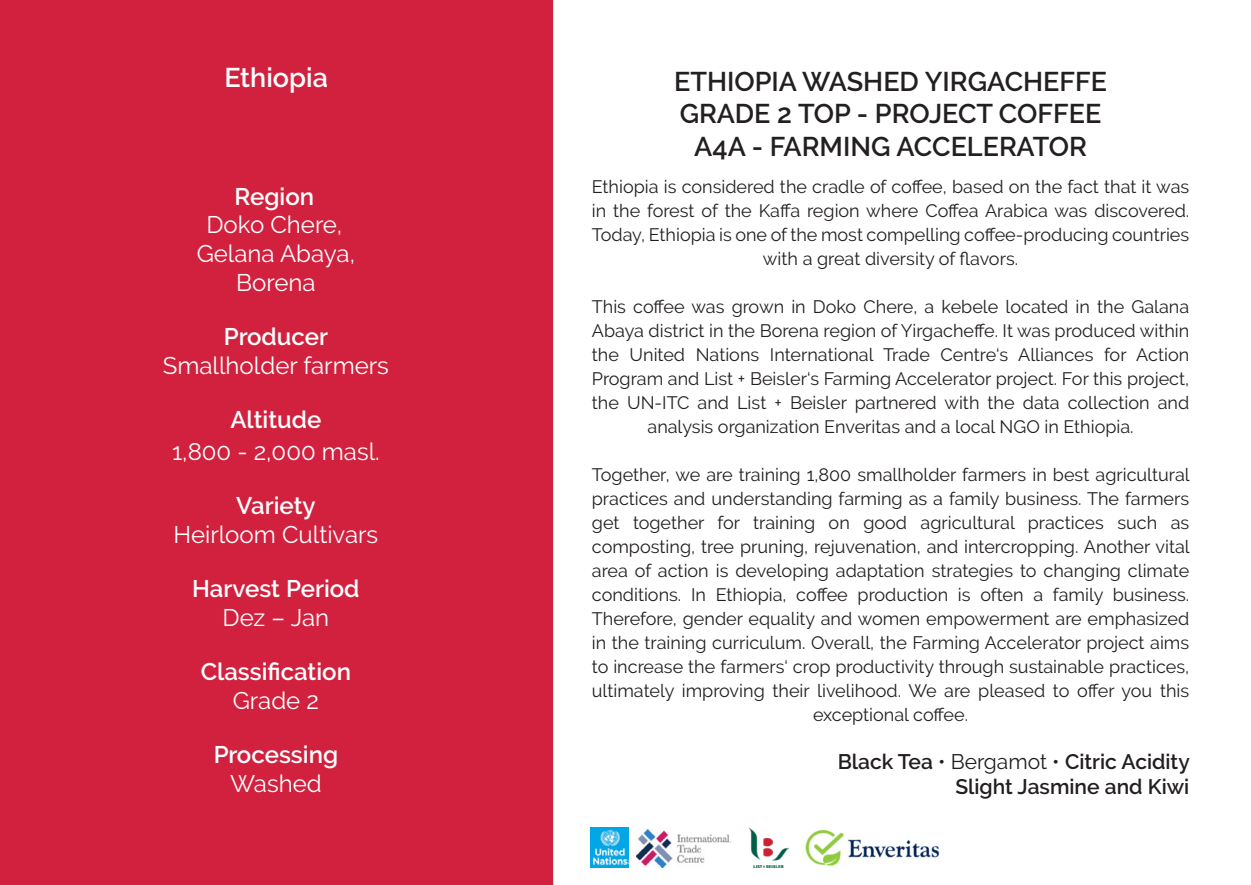
<style>
.page{position:relative;width:1251px;height:885px;background:#fff}
.page>*{position:absolute;margin:0;border:0;box-sizing:border-box;transform-origin:0 0}
.t1{font:600 27px "Raleway";color:#231f20}
.t2{font:600 27px "Raleway";color:#fff}
.t3{font:24px/28.8px "Raleway";color:#fff;text-align:center}
.t4{font:600 24px "Raleway";color:#fff}
.t5{font:600 21px "Raleway";color:#231f20}
.t6{font:18px/24px "Raleway";color:#231f20;text-align:center}
.s1{font-weight:400}
</style>
<div class="page">
<div style="left:2px;top:2px;width:549px;height:881px;background:#d1213e"></div>
<div style="left:0;top:0;width:553px;height:884px;border:3px solid #d1213e"></div>
<img style="left:805px;top:829px;width:134px;height:37px">
<img style="left:636px;top:829px;width:93px;height:38px">
<img style="left:590px;top:827px;width:38px;height:40px">
<img style="left:748px;top:827px;width:40px;height:40px">
<p class="t2" style="left:224px;top:62px;width:105px">Ethiopia</p>
<p class="t4" style="left:234px;top:182px;width:81px">Region</p>
<p class="t3" style="left:206px;top:210px;width:137px">Doko Chere,</p>
<p class="t3" style="left:197px;top:239px;width:160px">Gelana Abaya,<br>Borena</p>
<p class="t4" style="left:224px;top:323px;width:106px">Producer</p>
<p class="t3" style="left:163px;top:351px;width:228px">Smallholder farmers</p>
<p class="t4" style="left:230px;top:405px;width:93px">Altitude</p>
<p class="t3" style="left:172px;top:437px;width:209px">1,800 - 2,000 masl.</p>
<p class="t4" style="left:236px;top:492px;width:81px">Variety</p>
<p class="t3" style="left:173px;top:520px;width:206px">Heirloom Cultivars</p>
<p class="t4" style="left:192px;top:575px;width:169px">Harvest Period</p>
<p class="t3" style="left:222px;top:603px;width:108px">Dez – Jan</p>
<p class="t4" style="left:201px;top:657px;width:152px">Classification</p>
<p class="t3" style="left:233px;top:685px;width:88px">Grade 2</p>
<p class="t4" style="left:214px;top:740px;width:126px">Processing</p>
<p class="t3" style="left:230px;top:768px;width:93px">Washed</p>
<p class="t1" style="left:674px;top:66px;width:434px">ETHIOPIA WASHED YIRGACHEFFE</p>
<p class="t1" style="left:679px;top:98px;width:423px">GRADE 2 TOP - PROJECT COFFEE</p>
<p class="t1" style="left:694px;top:131px;width:394px">A4A - FARMING ACCELERATOR</p>
<p class="t6" style="left:591px;top:175px;width:598px">Ethiopia is considered the cradle of coffee, based on the fact that it was in the forest of the Kaffa region where Coffea Arabica was discovered.<br>Today, Ethiopia is one of the most compelling coffee-producing countries with a great diversity of flavors.</p>
<p class="t6" style="left:591px;top:295px;width:598px">This coffee was grown in Doko Chere, a kebele located in the Galana Abaya district in the Borena region of Yirgacheffe. It was produced within the United Nations International Trade Centre‘s Alliances for Action Program and List + Beisler‘s Farming Accelerator project. For this project, the UN-ITC and List + Beisler partnered with the data collection and analysis organization Enveritas and a local NGO in Ethiopia.</p>
<p class="t6" style="left:591px;top:463px;width:599px">Together, we are training 1,800 smallholder farmers in best agricultural practices and understanding farming as a family business. The farmers get together for training on good agricultural practices such as composting, tree pruning, rejuvenation, and intercropping. Another vital area of action is developing adaptation strategies to changing climate conditions. In Ethiopia, coffee production is often a family business.<br>Therefore, gender equality and women empowerment are emphasized in the training curriculum. Overall, the Farming Accelerator project aims to increase the farmers‘ crop productivity through sustainable practices, ultimately improving their livelihood. We are pleased to offer you this exceptional coffee.</p>
<p class="t5" style="left:837px;top:749px;width:353px">Black Tea <span class="s1">• Bergamot •</span> Citric Acidity</p>
<p class="t5" style="left:955px;top:774px;width:235px">Slight Jasmine and Kiwi</p>
</div>
